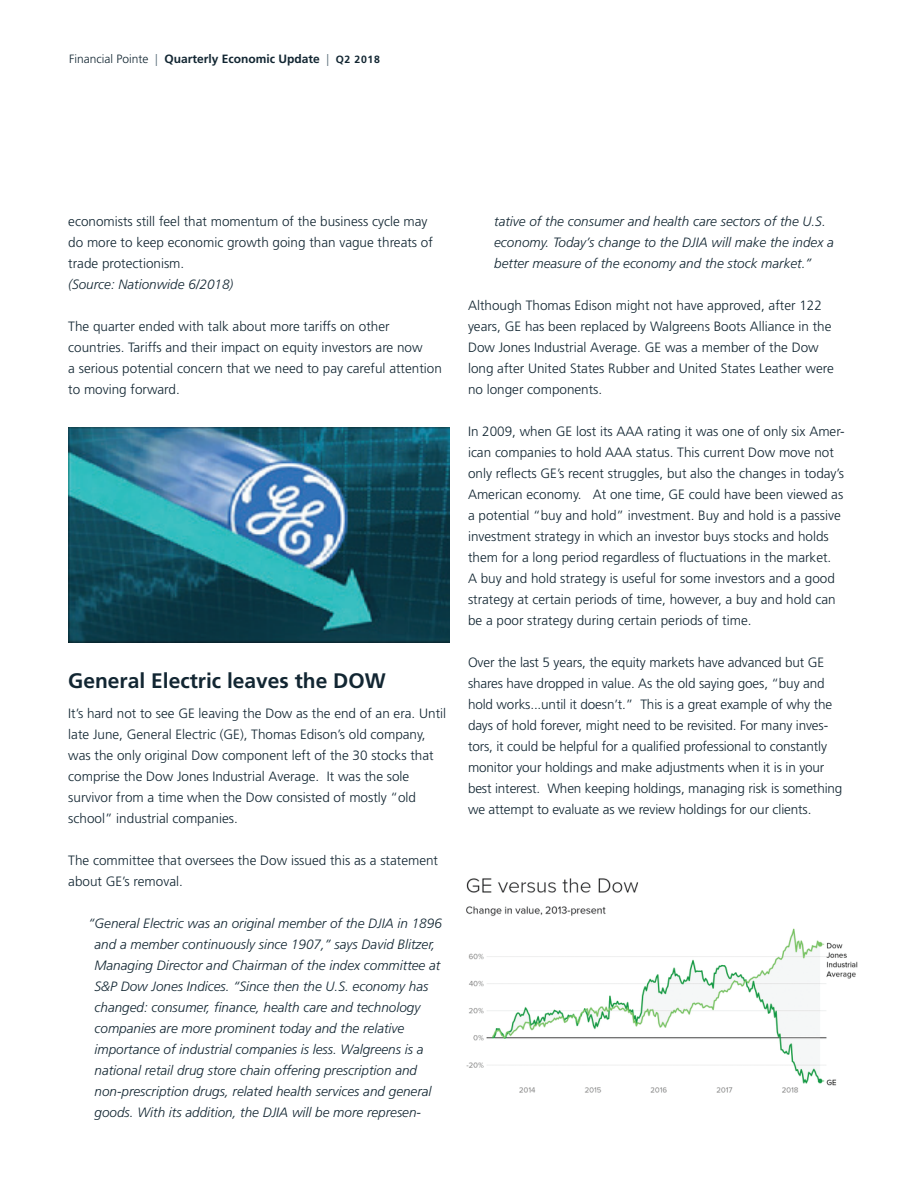
<style>
.page{position:relative;width:918px;height:1188px;background:#fff}
.page>*{position:absolute;margin:0;border:0;box-sizing:border-box;transform-origin:0 0}
.t1{font:700 21px "Frutiger";color:#122632}
.t2{font:300 13.5px/21px "Frutiger";color:#122632}
.t3{font:italic 300 13.5px/21px "Frutiger";color:#122632}
.t4{font:700 12px "Frutiger";color:#122632}
.s1{font-weight:300}
.s2{font-weight:300;color:#5b6f7b}
.s3{font-size:10.5px}
</style>
<div class="page">
<img style="left:68px;top:428px;width:382px;height:214px">
<img style="left:466px;top:878px;width:392px;height:215px">
<p class="t4" style="left:69px;top:52px;width:312px"><span class="s1">Financial Pointe</span> <span class="s2">|</span> Quarterly Economic Update <span class="s2">|</span> <span class="s3">Q2 2018</span></p>
<p class="t2" style="left:68px;top:211px;width:366px">economists still feel that momentum of the business cycle may do more to keep economic growth going than vague threats of trade protectionism.</p>
<p class="t3" style="left:68px;top:274px;width:167px">(Source: Nationwide 6/2018)</p>
<p class="t2" style="left:68px;top:316px;width:375px">The quarter ended with talk about more tariffs on other countries. Tariffs and their impact on equity investors are now<br>a serious potential concern that we need to pay careful attention to moving forward.</p>
<h1 class="t1" style="left:68px;top:668px;width:319px">General Electric leaves the DOW</h1>
<p class="t2" style="left:68px;top:703px;width:379px">It’s hard not to see GE leaving the Dow as the end of an era. Until late June, General Electric (GE), Thomas Edison’s old company, was the only original Dow component left of the 30 stocks that comprise the Dow Jones Industrial Average. It was the sole survivor from a time when the Dow consisted of mostly “old school” industrial companies.</p>
<p class="t2" style="left:68px;top:850px;width:371px">The committee that oversees the Dow issued this as a statement about GE’s removal.</p>
<p class="t3" style="left:95px;top:913px;width:349px;text-indent:-6px">“ General Electric was an original member of the DJIA in 1896 and a member continuously since 1907,” says David Blitzer, Managing Director and Chairman of the index committee at S&amp;P Dow Jones Indices. “Since then the U.S. economy has changed: consumer, finance, health care and technology companies are more prominent today and the relative importance of industrial companies is less. Walgreens is a national retail drug store chain offering prescription and non-prescription drugs, related health services and general goods. With its addition, the DJIA will be more represen-</p>
<p class="t3" style="left:494px;top:211px;width:341px">tative of the consumer and health care sectors of the U.S. economy. Today’s change to the DJIA will make the index a better measure of the economy and the stock market.”</p>
<p class="t2" style="left:468px;top:295px;width:367px">Although Thomas Edison might not have approved, after 122 years, GE has been replaced by Walgreens Boots Alliance in the Dow Jones Industrial Average. GE was a member of the Dow long after United States Rubber and United States Leather were no longer components.</p>
<p class="t2" style="left:468px;top:421px;width:378px">In 2009, when GE lost its AAA rating it was one of only six Amer&shy;ican companies to hold AAA status. This current Dow move not only reflects GE’s recent struggles, but also the changes in today’s American economy. At one time, GE could have been viewed as a potential “buy and hold” investment. Buy and hold is a passive investment strategy in which an investor buys stocks and holds them for a long period regardless of fluctuations in the market.<br>A buy and hold strategy is useful for some investors and a good strategy at certain periods of time, however, a buy and hold can be a poor strategy during certain periods of time.</p>
<p class="t2" style="left:468px;top:652px;width:376px">Over the last 5 years, the equity markets have advanced but GE shares have dropped in value. As the old saying goes, “buy and hold works...until it doesn’t.” This is a great example of why the days of hold forever, might need to be revisited. For many inves&shy;tors, it could be helpful for a qualified professional to constantly monitor your holdings and make adjustments when it is in your best interest. When keeping holdings, managing risk is something we attempt to evaluate as we review holdings for our clients.</p>
</div>
